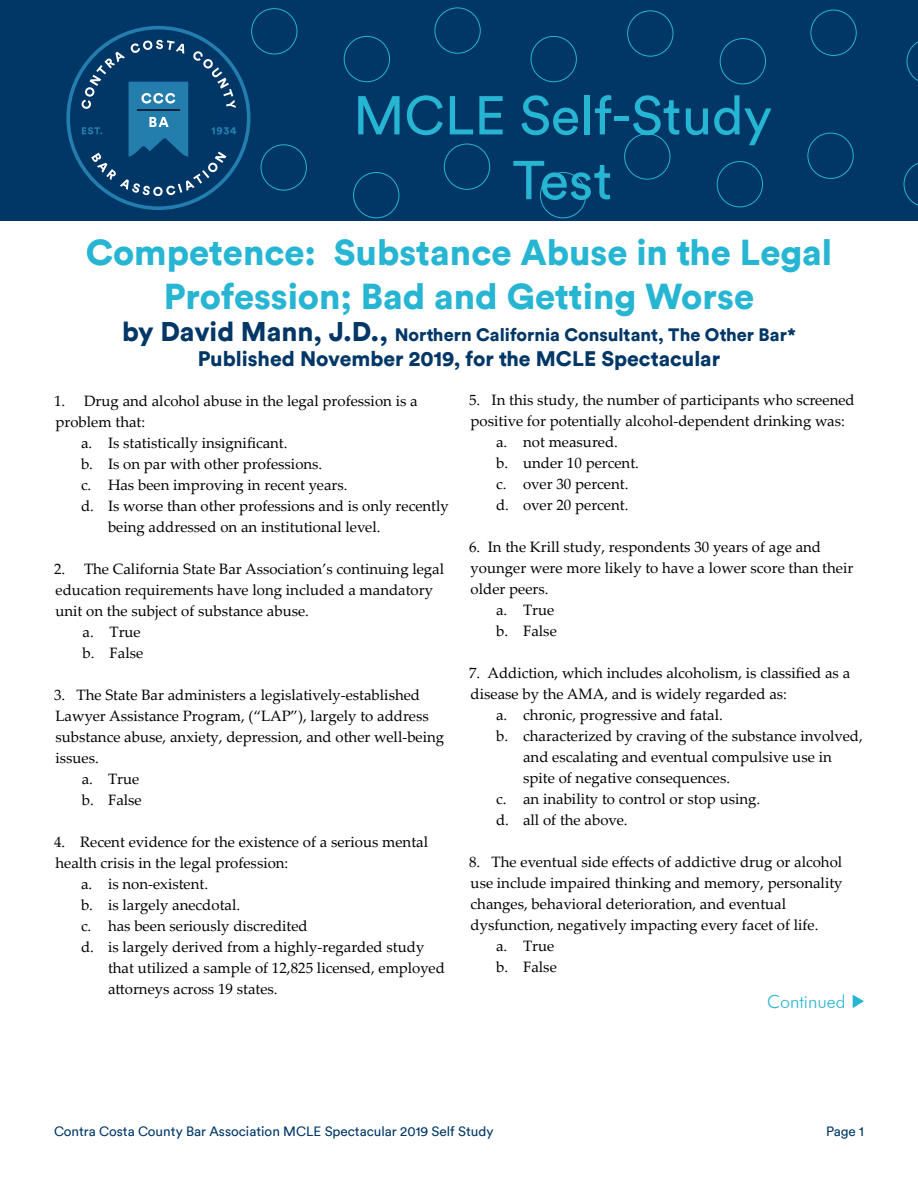
<style>
.page{position:relative;width:918px;height:1188px;background:#fff}
.page>*{position:absolute;margin:0;border:0;box-sizing:border-box;transform-origin:0 0}
.t1{font:54px/64.8px "Circular";color:#26b5d2;text-align:center}
.t2{font:900 36px/43.2px "Circular";color:#26b5d2;text-align:center}
.t3{font:900 21px "Circular";color:#003767}
.t4{font:900 18px "Circular";color:#003767}
.t5{font:300 18px "Futura BT";color:#26b5d2}
.t6{font:15px "Palatino Linotype";color:#000}
.t7{font:13.5px "Circular";color:#003767}
.s1{font-size:27px}
</style>
<div class="page">
<div style="left:0;top:0;width:918px;height:220px;background:#003767"></div>
<svg style="left:66px;top:26px;width:185px;height:184px"></svg>
<div style="left:251px;top:8px;width:46px;height:46px;border:1px solid #26b5d2;border-radius:50%"></div>
<div style="left:344px;top:36px;width:46px;height:46px;border:1px solid #26b5d2;border-radius:50%"></div>
<div style="left:435px;top:8px;width:45px;height:45px;border:1px solid #26b5d2;border-radius:50%"></div>
<div style="left:531px;top:36px;width:46px;height:46px;border:1px solid #26b5d2;border-radius:50%"></div>
<div style="left:261px;top:145px;width:46px;height:45px;border:1px solid #26b5d2;border-radius:50%"></div>
<div style="left:353px;top:172px;width:46px;height:46px;border:1px solid #26b5d2;border-radius:50%"></div>
<div style="left:444px;top:144px;width:46px;height:46px;border:1px solid #26b5d2;border-radius:50%"></div>
<div style="left:540px;top:172px;width:46px;height:46px;border:1px solid #26b5d2;border-radius:50%"></div>
<div style="left:624px;top:134px;width:46px;height:45px;border:1px solid #26b5d2;border-radius:50%"></div>
<div style="left:717px;top:161px;width:46px;height:46px;border:1px solid #26b5d2;border-radius:50%"></div>
<div style="left:808px;top:133px;width:45px;height:46px;border:1px solid #26b5d2;border-radius:50%"></div>
<svg style="left:904px;top:163px;width:14px;height:43px"></svg>
<div style="left:627px;top:11px;width:46px;height:45px;border:1px solid #26b5d2;border-radius:50%"></div>
<div style="left:720px;top:38px;width:46px;height:46px;border:1px solid #26b5d2;border-radius:50%"></div>
<div style="left:811px;top:10px;width:45px;height:46px;border:1px solid #26b5d2;border-radius:50%"></div>
<svg style="left:907px;top:41px;width:11px;height:40px"></svg>
<svg style="left:853px;top:995px;width:11px;height:13px"></svg>
<h1 class="t1" style="left:353px;top:82px;width:420px">MCLE Self-Study<br>Test</h1>
<h2 class="t2" style="left:86px;top:230px;width:748px">Competence: Substance Abuse in the Legal<br>Profession; Bad and Getting Worse</h2>
<p class="t4" style="left:122px;top:323px;width:675px"><span class="s1">by David Mann, J.D.,</span> Northern California Consultant, The Other Bar*</p>
<h3 class="t3" style="left:198px;top:345px;width:524px">Published November 2019, for the MCLE Spectacular</h3>
<p class="t6" style="left:54px;top:391px;width:365px">1. Drug and alcohol abuse in the legal profession is a</p>
<p class="t6" style="left:56px;top:412px;width:91px">problem that:</p>
<p class="t6" style="left:81px;top:433px;width:208px">a. Is statistically insignificant.</p>
<p class="t6" style="left:81px;top:454px;width:243px">b. Is on par with other professions.</p>
<p class="t6" style="left:81px;top:475px;width:268px">c. Has been improving in recent years.</p>
<p class="t6" style="left:81px;top:496px;width:369px">d. Is worse than other professions and is only recently</p>
<p class="t6" style="left:108px;top:517px;width:274px">being addressed on an institutional level.</p>
<p class="t6" style="left:54px;top:559px;width:392px">2. The California State Bar Association’s continuing legal</p>
<p class="t6" style="left:56px;top:580px;width:379px">education requirements have long included a mandatory</p>
<p class="t6" style="left:56px;top:601px;width:255px">unit on the subject of substance abuse.</p>
<p class="t6" style="left:82px;top:622px;width:60px">a. True</p>
<p class="t6" style="left:82px;top:643px;width:62px">b. False</p>
<p class="t6" style="left:54px;top:685px;width:368px">3. The State Bar administers a legislatively-established</p>
<p class="t6" style="left:56px;top:706px;width:375px">Lawyer Assistance Program, (“LAP”), largely to address</p>
<p class="t6" style="left:56px;top:727px;width:390px">substance abuse, anxiety, depression, and other well-being</p>
<p class="t6" style="left:56px;top:748px;width:45px">issues.</p>
<p class="t6" style="left:82px;top:769px;width:59px">a. True</p>
<p class="t6" style="left:82px;top:790px;width:61px">b. False</p>
<p class="t6" style="left:54px;top:832px;width:376px">4. Recent evidence for the existence of a serious mental</p>
<p class="t6" style="left:56px;top:853px;width:234px">health crisis in the legal profession:</p>
<p class="t6" style="left:81px;top:874px;width:129px">a. is non-existent.</p>
<p class="t6" style="left:81px;top:895px;width:161px">b. is largely anecdotal.</p>
<p class="t6" style="left:81px;top:916px;width:228px">c. has been seriously discredited</p>
<p class="t6" style="left:81px;top:937px;width:345px">d. is largely derived from a highly-regarded study</p>
<p class="t6" style="left:108px;top:958px;width:338px">that utilized a sample of 12,825 licensed, employed</p>
<p class="t6" style="left:108px;top:979px;width:171px">attorneys across 19 states.</p>
<p class="t6" style="left:469px;top:389px;width:387px">5. In this study, the number of participants who screened</p>
<p class="t6" style="left:471px;top:410px;width:376px">positive for potentially alcohol-dependent drinking was:</p>
<p class="t6" style="left:496px;top:431px;width:123px">a. not measured.</p>
<p class="t6" style="left:496px;top:452px;width:144px">b. under 10 percent.</p>
<p class="t6" style="left:496px;top:473px;width:134px">c. over 30 percent.</p>
<p class="t6" style="left:496px;top:494px;width:134px">d. over 20 percent.</p>
<p class="t6" style="left:469px;top:536px;width:353px">6. In the Krill study, respondents 30 years of age and</p>
<p class="t6" style="left:471px;top:557px;width:384px">younger were more likely to have a lower score than their</p>
<p class="t6" style="left:471px;top:578px;width:79px">older peers.</p>
<p class="t6" style="left:496px;top:599px;width:60px">a. True</p>
<p class="t6" style="left:496px;top:620px;width:62px">b. False</p>
<p class="t6" style="left:469px;top:662px;width:383px">7. Addiction, which includes alcoholism, is classified as a</p>
<p class="t6" style="left:471px;top:683px;width:318px">disease by the AMA, and is widely regarded as:</p>
<p class="t6" style="left:496px;top:704px;width:228px">a. chronic, progressive and fatal.</p>
<p class="t6" style="left:496px;top:725px;width:368px">b. characterized by craving of the substance involved,</p>
<p class="t6" style="left:523px;top:746px;width:310px">and escalating and eventual compulsive use in</p>
<p class="t6" style="left:523px;top:767px;width:209px">spite of negative consequences.</p>
<p class="t6" style="left:496px;top:788px;width:266px">c. an inability to control or stop using.</p>
<p class="t6" style="left:496px;top:809px;width:133px">d. all of the above.</p>
<p class="t6" style="left:469px;top:851px;width:375px">8. The eventual side effects of addictive drug or alcohol</p>
<p class="t6" style="left:471px;top:872px;width:374px">use include impaired thinking and memory, personality</p>
<p class="t6" style="left:471px;top:893px;width:317px">changes, behavioral deterioration, and eventual</p>
<p class="t6" style="left:471px;top:914px;width:349px">dysfunction, negatively impacting every facet of life.</p>
<p class="t6" style="left:496px;top:935px;width:60px">a. True</p>
<p class="t6" style="left:496px;top:956px;width:62px">b. False</p>
<p class="t5" style="left:767px;top:991px;width:80px">Continued</p>
<p class="t7" style="left:54px;top:1123px;width:441px">Contra Costa County Bar Association MCLE Spectacular 2019 Self Study</p>
<p class="t7" style="left:826px;top:1123px;width:39px">Page 1</p>
</div>
